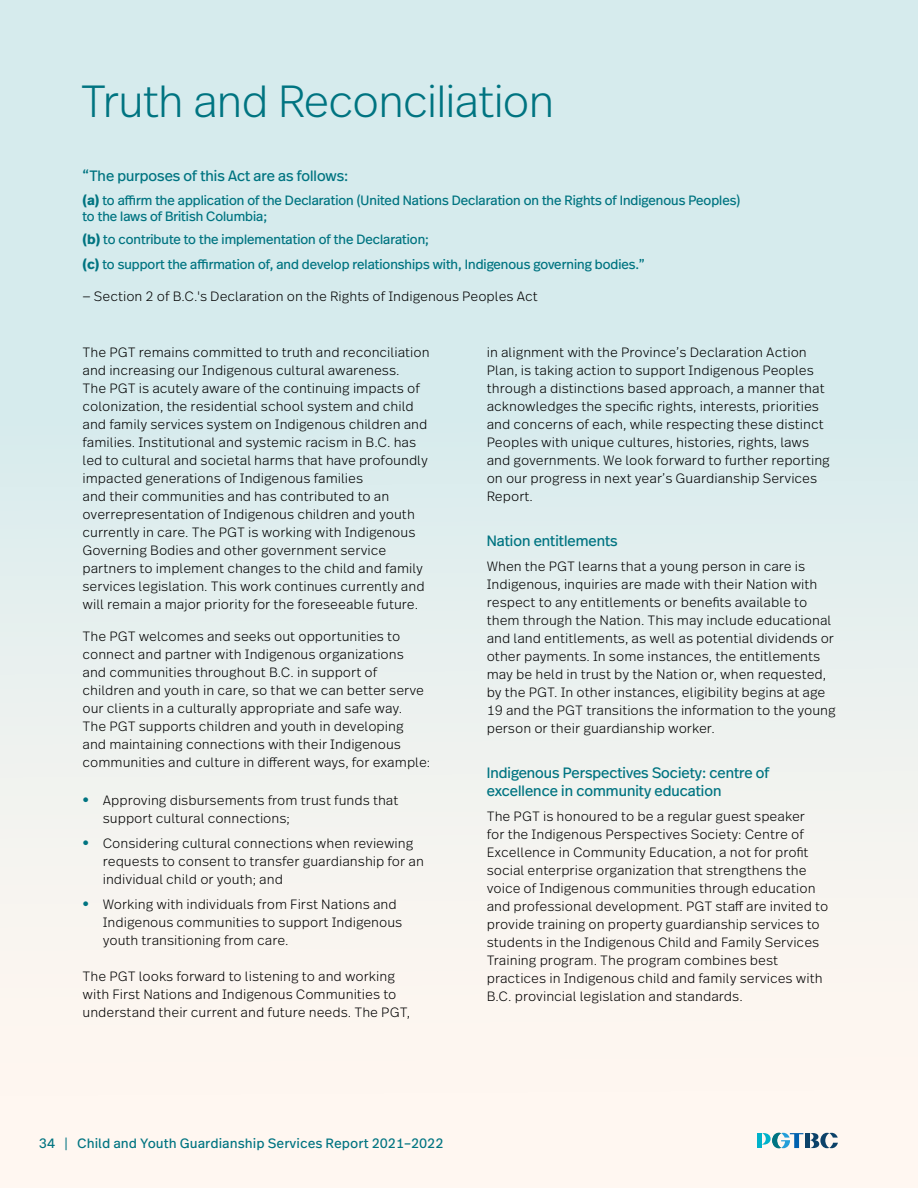
<style>
.page{position:relative;width:918px;height:1188px;background:#fff}
.page>*{position:absolute;margin:0;border:0;box-sizing:border-box;transform-origin:0 0}
.t1{font:300 45px "Real Head Pro";color:#007481}
.t2{font:15px/18px "Real Head Pro";color:#007481}
.t3{font:300 13.5px/18px "Real Text Pro";color:#000}
.t4{font:13.5px/16.5px "Real Head Pro";color:#007481}
.t5{font:13.5px "Real Text Pro";color:#007481}
.s1{font-family:"Real Text Pro";font-weight:700}
.s2{font-weight:700;font-size:18px;color:#007481}
</style>
<div class="page">
<div style="left:0;top:0;width:918px;height:1188px;background:linear-gradient(to bottom,#cce8ec,#fff7f1)"></div>
<div style="left:757px;top:1133px;width:5px;height:15px;background:#00b2ca"></div>
<svg style="left:762px;top:1133px;width:41px;height:15px"></svg>
<div style="left:805px;top:1133px;width:5px;height:15px;background:#0c4269"></div>
<svg style="left:810px;top:1133px;width:28px;height:15px"></svg>
<h1 class="t1" style="left:81px;top:70px;width:474px">Truth and Reconciliation</h1>
<p class="t2" style="left:82px;top:167px;width:267px">“The purposes of this Act are as follows:</p>
<p class="t4" style="left:82px;top:191px;width:659px"><span class="s1">(a)</span> to affirm the application of the Declaration (United Nations Declaration on the Rights of Indigenous Peoples) to the laws of British Columbia;</p>
<p class="t4" style="left:82px;top:227px;width:564px;line-height:24.8px"><span class="s1">(b)</span> to contribute to the implementation of the Declaration;<br><span class="s1">(c)</span> to support the affirmation of, and develop relationships with, Indigenous governing bodies.”</p>
<p class="t3" style="left:82px;top:286px;width:457px">— Section 2 of B.C.'s Declaration on the Rights of Indigenous Peoples Act</p>
<p class="t3" style="left:82px;top:343px;width:349px">The PGT remains committed to truth and reconciliation and increasing our Indigenous cultural awareness.<br>The PGT is acutely aware of the continuing impacts of colonization, the residential school system and child and family services system on Indigenous children and families. Institutional and systemic racism in B.C. has led to cultural and societal harms that have profoundly impacted generations of Indigenous families<br>and their communities and has contributed to an overrepresentation of Indigenous children and youth currently in care. The PGT is working with Indigenous Governing Bodies and other government service partners to implement changes to the child and family services legislation. This work continues currently and will remain a major priority for the foreseeable future.</p>
<p class="t3" style="left:82px;top:626px;width:349px">The PGT welcomes and seeks out opportunities to connect and partner with Indigenous organizations and communities throughout B.C. in support of children and youth in care, so that we can better serve our clients in a culturally appropriate and safe way.<br>The PGT supports children and youth in developing and maintaining connections with their Indigenous communities and culture in different ways, for example:</p>
<p class="t3" style="left:103px;top:791px;width:297px;text-indent:-20px"><span class="s2">•</span> Approving disbursements from trust funds that support cultural connections;</p>
<p class="t3" style="left:103px;top:833px;width:323px;text-indent:-20px"><span class="s2">•</span> Considering cultural connections when reviewing requests to consent to transfer guardianship for an individual child or youth; and</p>
<p class="t3" style="left:103px;top:894px;width:301px;text-indent:-20px"><span class="s2">•</span> Working with individuals from First Nations and<br>Indigenous communities to support Indigenous youth transitioning from care.</p>
<p class="t3" style="left:82px;top:966px;width:329px">The PGT looks forward to listening to and working with First Nations and Indigenous Communities to understand their current and future needs. The PGT,</p>
<p class="t3" style="left:487px;top:343px;width:345px">in alignment with the Province’s Declaration Action Plan, is taking action to support Indigenous Peoples through a distinctions based approach, a manner that acknowledges the specific rights, interests, priorities and concerns of each, while respecting these distinct Peoples with unique cultures, histories, rights, laws and governments. We look forward to further reporting on our progress in next year’s Guardianship Services Report.</p>
<p class="t2" style="left:487px;top:532px;width:132px">Nation entitlements</p>
<p class="t3" style="left:487px;top:557px;width:351px">When the PGT learns that a young person in care is Indigenous, inquiries are made with their Nation with respect to any entitlements or benefits available to them through the Nation. This may include educational and land entitlements, as well as potential dividends or other payments. In some instances, the entitlements may be held in trust by the Nation or, when requested, by the PGT. In other instances, eligibility begins at age 19 and the PGT transitions the information to the young person or their guardianship worker.</p>
<p class="t2" style="left:487px;top:763px;width:284px">Indigenous Perspectives Society: centre of excellence in community education</p>
<p class="t3" style="left:487px;top:806px;width:343px">The PGT is honoured to be a regular guest speaker<br>for the Indigenous Perspectives Society: Centre of Excellence in Community Education, a not for profit social enterprise organization that strengthens the voice of Indigenous communities through education and professional development. PGT staff are invited to provide training on property guardianship services to students in the Indigenous Child and Family Services Training program. The program combines best practices in Indigenous child and family services with B.C. provincial legislation and standards.</p>
<p class="t5" style="left:39px;top:1134px;width:406px">34 | Child and Youth Guardianship Services Report 2021–2022</p>
</div>
